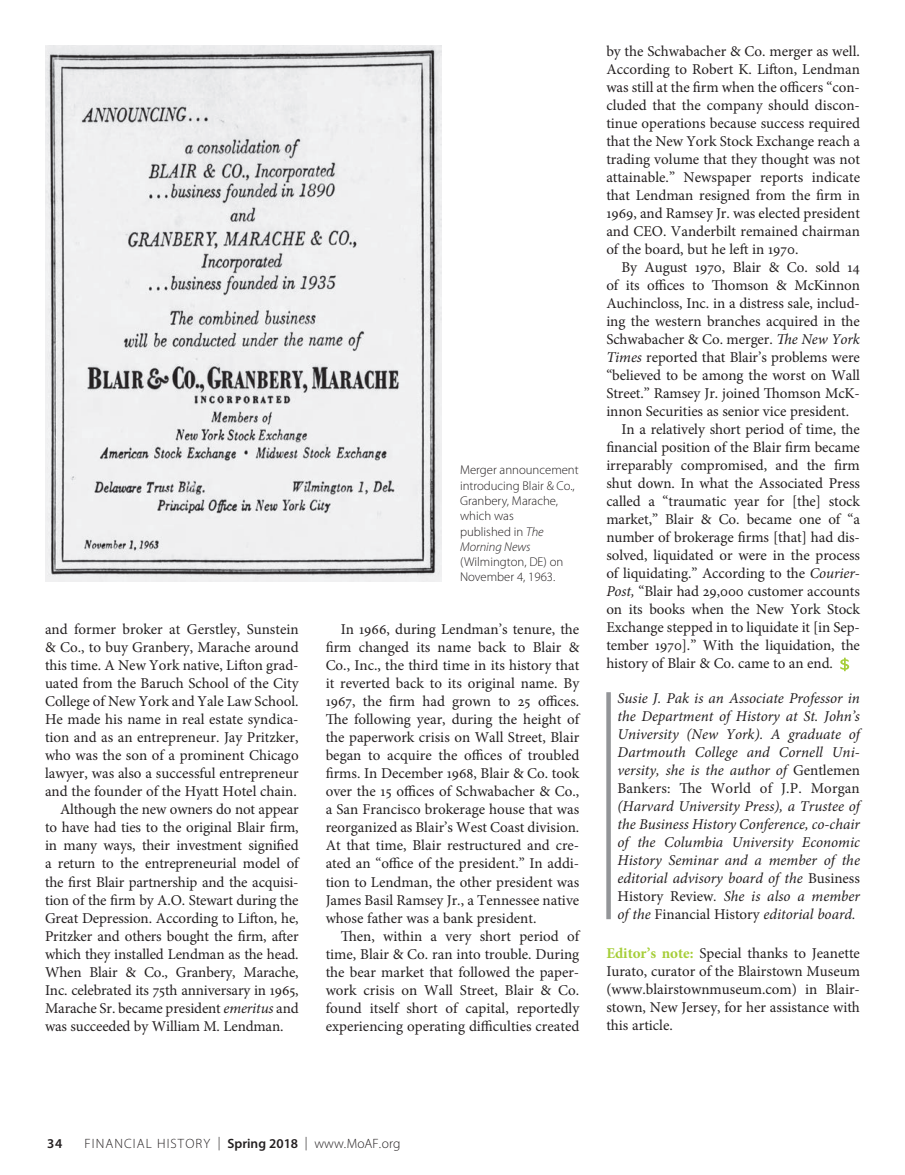
<style>
.page{position:relative;width:905px;height:1175px;background:#fff}
.page>*{position:absolute;margin:0;border:0;box-sizing:border-box;transform-origin:0 0}
.T{font:15px/18px "Minion Pro";color:#231f20;text-align:justify}
.Author{font:italic 15px/18px "Minion Pro";color:#231f20;text-align:justify}
.AuthorBox{font:15px/18px "Minion Pro";color:#231f20;text-align:justify}
.t1{font:300 13.5px "Myriad Pro";letter-spacing:.08em;color:#231f20}
.t2{font:600 13.5px "Myriad Pro";color:#231f20}
.Caption{font:300 12.75px/15.3px "Myriad Pro";color:#231f20}
.s1{font-style:italic}
.s2{font-style:normal}
.s3{font-weight:700;color:#a6ce39}
.s4{font-weight:600}
</style>
<div class="page">
<svg style="left:840px;top:657px;width:9px;height:14px"></svg>
<svg style="left:606px;top:692px;width:4px;height:227px"></svg>
<hr style="left:441px;top:45px;width:1px;height:536px;background:#7a7a7a">
<img style="left:45px;top:45px;width:396px;height:536px">
<p class="T" style="left:45px;top:620px;width:255px">and former broker at Gerstley, Sunstein &amp; Co., to buy Granbery, Marache around this time. A New York native, Lifton grad&shy;uated from the Baruch School of the City College of New York and Yale Law School.<br>He made his name in real estate syndica&shy;tion and as an entrepreneur. Jay Pritzker, who was the son of a prominent Chicago lawyer, was also a successful entrepreneur and the founder of the Hyatt Hotel chain.</p>
<p class="T" style="left:45px;top:800px;width:256px;text-indent:15px">Although the new owners do not appear to have had ties to the original Blair firm, in many ways, their investment signified a return to the entrepreneurial model of the first Blair partnership and the acquisi&shy;tion of the firm by A.O. Stewart during the Great Depression. According to Lifton, he, Pritzker and others bought the firm, after which they installed Lendman as the head.<br>When Blair &amp; Co., Granbery, Marache, Inc. celebrated its 75th anniversary in 1965, Marache Sr. became president <span class="s1">emeritus</span> and was succeeded by William M. Lendman.</p>
<p class="Caption" style="left:460px;top:462px;width:120px">Merger announcement introducing Blair &amp; Co.,<br>Granbery, Marache, which was<br>published in <span class="s1">The<br>Morning News </span>(Wilmington, DE) on<br>November 4, 1963.</p>
<p class="T" style="left:326px;top:620px;width:256px;text-indent:15px">In 1966, during Lendman’s tenure, the firm changed its name back to Blair &amp; Co., Inc., the third time in its history that it reverted back to its original name. By 1967, the firm had grown to 25 offices.<br>The following year, during the height of the paperwork crisis on Wall Street, Blair began to acquire the offices of troubled firms. In December 1968, Blair &amp; Co. took over the 15 offices of Schwabacher &amp; Co., a San Francisco brokerage house that was reorganized as Blair’s West Coast division.<br>At that time, Blair restructured and cre&shy;ated an “office of the president.” In addi&shy;tion to Lendman, the other president was James Basil Ramsey Jr., a Tennessee native whose father was a bank president.</p>
<p class="T" style="left:326px;top:926px;width:256px;text-indent:15px">Then, within a very short period of time, Blair &amp; Co. ran into trouble. During the bear market that followed the paper&shy;work crisis on Wall Street, Blair &amp; Co. found itself short of capital, reportedly experiencing operating difficulties created</p>
<p class="T" style="left:606px;top:42px;width:255px">by the Schwabacher &amp; Co. merger as well.<br>According to Robert K. Lifton, Lendman was still at the firm when the officers “con&shy;cluded that the company should discon&shy;tinue operations because success required that the New York Stock Exchange reach a trading volume that they thought was not attainable.” Newspaper reports indicate that Lendman resigned from the firm in 1969, and Ramsey Jr. was elected president and CEO. Vanderbilt remained chairman of the board, but he left in 1970.</p>
<p class="T" style="left:606px;top:258px;width:255px;text-indent:15px">By August 1970, Blair &amp; Co. sold 14 of its offices to Thomson &amp; McKinnon Auchincloss, Inc. in a distress sale, includ&shy;ing the western branches acquired in the Schwabacher &amp; Co. merger. <span class="s1">The New York Times</span> reported that Blair’s problems were “believed to be among the worst on Wall Street.” Ramsey Jr. joined Thomson McK&shy;innon Securities as senior vice president.</p>
<p class="T" style="left:606px;top:420px;width:255px;text-indent:15px">In a relatively short period of time, the financial position of the Blair firm became irreparably compromised, and the firm shut down. In what the Associated Press called a “traumatic year for [the] stock market,” Blair &amp; Co. became one of “a number of brokerage firms [that] had dis&shy;solved, liquidated or were in the process of liquidating.” According to the <span class="s1">Courier-Post,</span> “Blair had 29,000 customer accounts on its books when the New York Stock Exchange stepped in to liquidate it [in Sep&shy;tember 1970].” With the liquidation, the history of Blair &amp; Co. came to an end.</p>
<p class="Author" style="left:617px;top:689px;width:244px">Susie J. Pak is an Associate Professor in the Department of History at St. John’s University (New York). A graduate of Dartmouth College and Cornell Uni&shy;versity, she is the author of <span class="s2">Gentlemen Bankers: The World of J.P. Morgan </span>(Harvard University Press), a Trustee of the Business History Conference, co-chair of the Columbia University Economic History Seminar and a member of the editorial advisory board of the <span class="s2">Business History Review</span>. She is also a member of the <span class="s2">Financial History</span> editorial board.</p>
<p class="AuthorBox" style="left:606px;top:944px;width:255px"><span class="s3">Editor’s note:</span> Special thanks to Jeanette Iurato, curator of the Blairstown Museum (www.blairstownmuseum.com) in Blair&shy;stown, New Jersey, for her assistance with this article.</p>
<p class="t2" style="left:47px;top:1135px;width:17px">34</p>
<p class="t1" style="left:85px;top:1136px;width:317px">FINANCIAL HISTORY | <span class="s4">Spring 2018</span> | www.MoAF.org</p>
</div>
